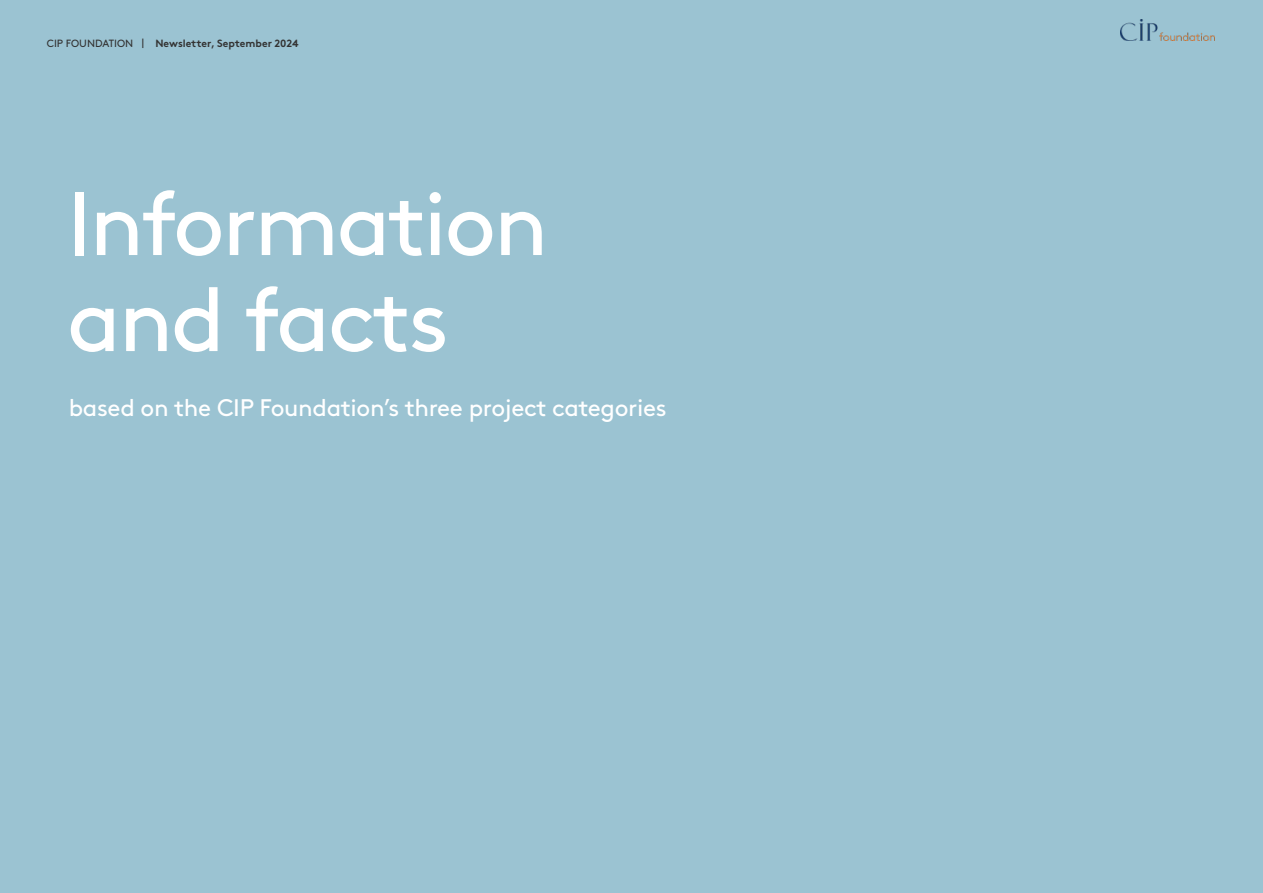
<style>
.page{position:relative;width:1263px;height:893px;background:#9bc3d2}
.page>*{position:absolute;margin:0;border:0;box-sizing:border-box;transform-origin:0 0}
.t1{font:90px/96px "Brown";letter-spacing:-.03em;color:#fff}
.t2{font:24px "Brown";letter-spacing:-.015em;color:#fff}
.t3{font:700 10.5px "Brown";color:#333}
.s1{font-weight:400}
</style>
<div class="page">
<img style="left:1120px;top:20px;width:94px;height:21px">
<p class="t3" style="left:47px;top:35px;width:253px"><span class="s1">CIP FOUNDATION |</span> Newsletter, September 2024</p>
<h1 class="t1" style="left:67px;top:168px;width:483px">Information and facts</h1>
<p class="t2" style="left:69px;top:389px;width:599px">based on the CIP Foundation’s three project categories</p>
</div>
